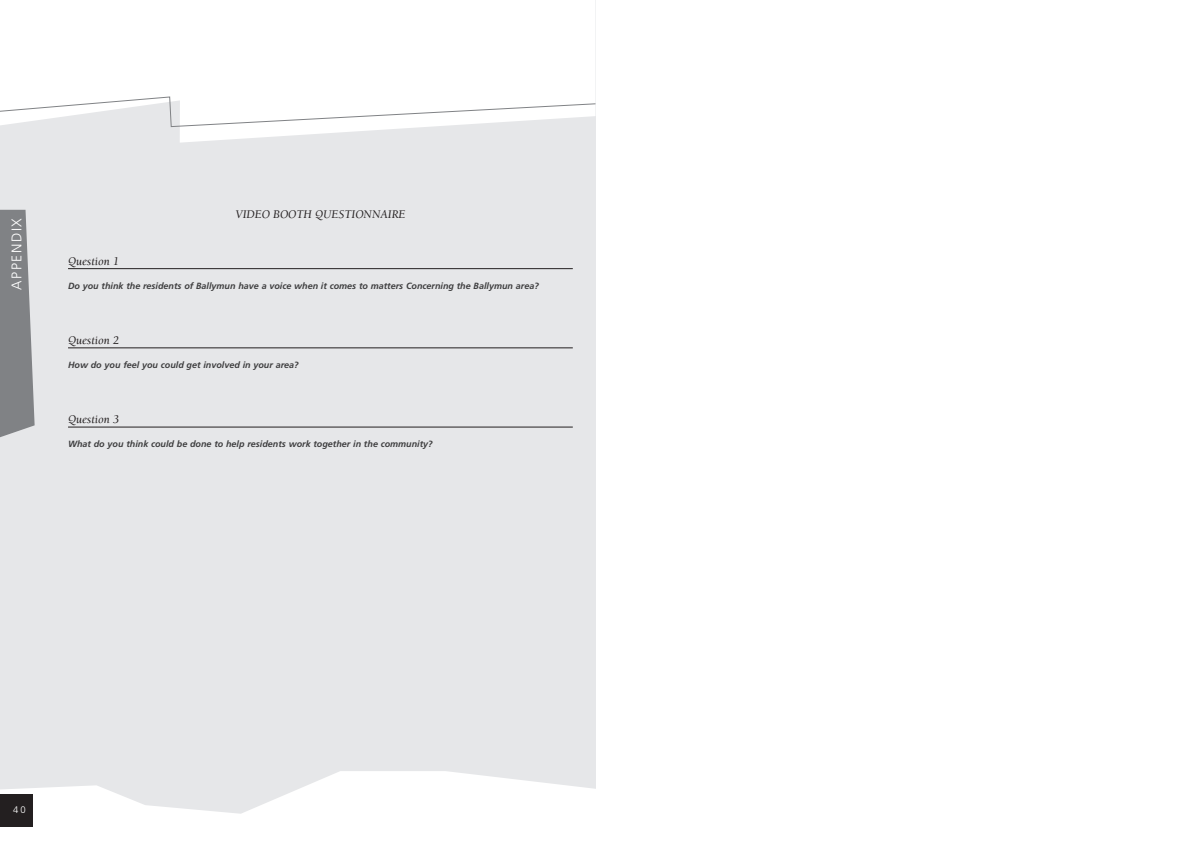
<style>
.page{position:relative;width:1191px;height:842px;background:#fff}
.page>*{position:absolute;margin:0;border:0;box-sizing:border-box;transform-origin:0 0}
.t1{font:300 14px "Frutiger";letter-spacing:.11em;color:#fff}
.t2{font:italic 12px "Berkeley";color:#231f20}
.t3{font:300 9.5px "Frutiger";color:#fff}
.t4{font:italic 700 9px "Frutiger";color:#3e3e3f}
</style>
<div class="page">
<div style="left:0;top:0;width:595px;height:842px;background:#e6e7e9"></div>
<svg style="left:0;top:771px;width:596px;height:71px;fill:#fff"></svg>
<svg style="left:0;top:0;width:595px;height:143px;background:#fcfcfc"></svg>
<svg style="left:0;top:97px;width:595px;height:30px"></svg>
<svg style="left:0;top:210px;width:35px;height:228px"></svg>
<hr style="left:68px;top:268px;width:505px;height:1px;background:#231f20">
<hr style="left:68px;top:347px;width:505px;height:1px;background:#231f20">
<hr style="left:68px;top:427px;width:505px;height:1px;background:#231f20">
<div style="left:0;top:794px;width:33px;height:32px;background:#231f20"></div>
<h1 class="t1" style="left:11px;top:290px;width:73px;rotate:-90deg">APPENDIX</h1>
<h2 class="t2" style="left:235px;top:210px;width:171px">VIDEO BOOTH QUESTIONNAIRE</h2>
<h2 class="t2" style="left:68px;top:257px;width:53px">Question 1</h2>
<p class="t4" style="left:68px;top:282px;width:472px">Do you think the residents of Ballymun have a voice when it comes to matters Concerning the Ballymun area?</p>
<h2 class="t2" style="left:68px;top:336px;width:53px">Question 2</h2>
<p class="t4" style="left:68px;top:361px;width:232px">How do you feel you could get involved in your area?</p>
<h2 class="t2" style="left:68px;top:415px;width:53px">Question 3</h2>
<p class="t4" style="left:68px;top:440px;width:366px">What do you think could be done to help residents work together in the community?</p>
<p class="t3" style="left:13px;top:805px;width:14px">40</p>
</div>
